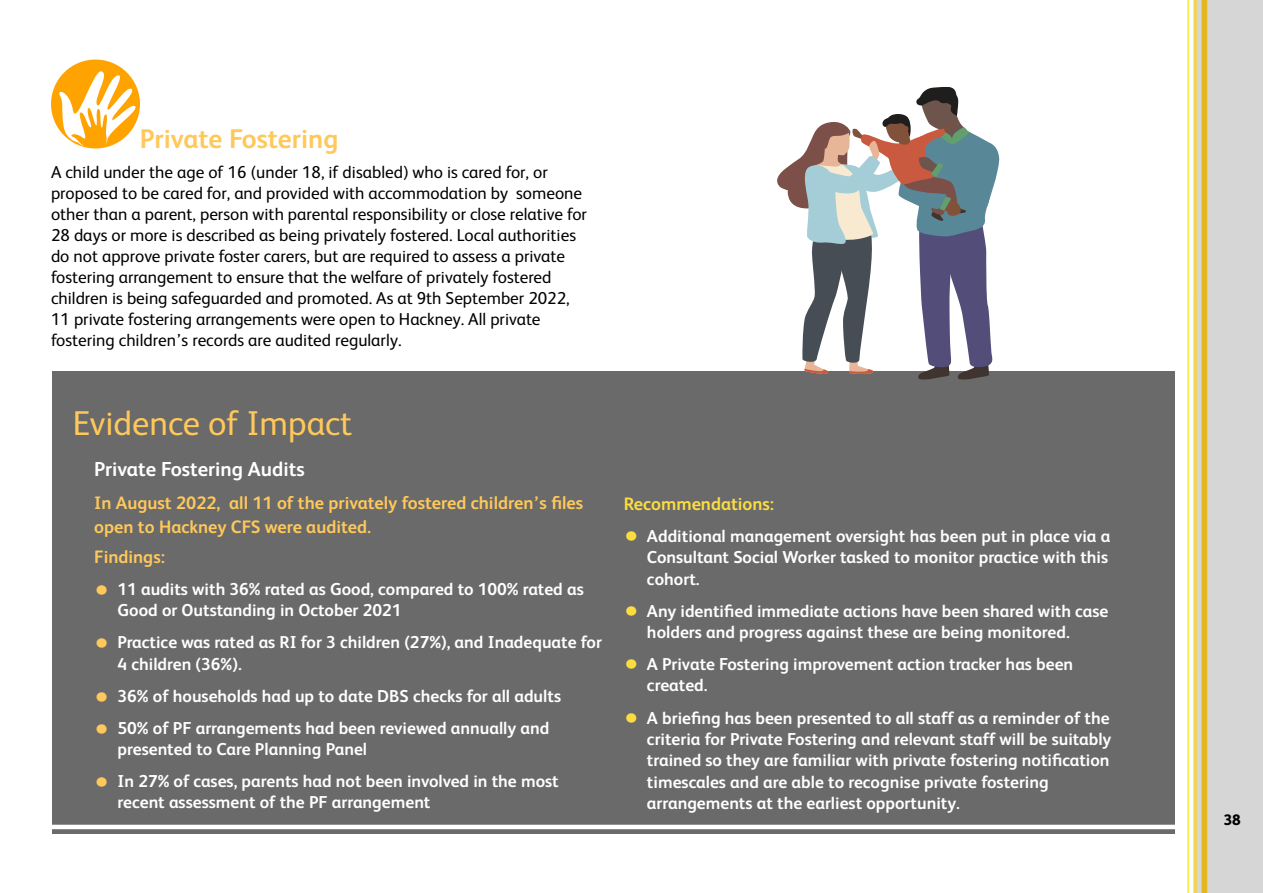
<style>
.page{position:relative;width:1263px;height:893px;background:#fff}
.page>*{position:absolute;margin:0;border:0;box-sizing:border-box;transform-origin:0 0}
.t1{font:34.5px "FS Albert";color:#ffc85a}
.t2{font:700 27px "FS Albert";color:#ffc85a}
.t3{font:700 20.25px "FS Albert";color:#fff}
.t4{font:700 18px/24px "FS Albert";color:#ffc85a}
.t5{font:700 18px "FS Albert";color:#fbdd40}
.t6{font:700 17.25px/21.3px "FS Albert";color:#fff}
.t7{font:17.25px/21px "FS Albert";color:#000}
.t8{font:800 15.15px "FS Albert";color:#000}
.s1{font-weight:400;font-size:30px;color:#ffc85a}
.s2{font-weight:400;font-size:30px;color:#fbdd40}
</style>
<div class="page">
<div style="left:1196px;top:0;width:67px;height:893px;background:#d6d6d6"></div>
<svg style="left:1187px;top:0;width:21px;height:893px"></svg>
<div style="left:51px;top:60px;width:89px;height:88px;background:#ffa300;border-radius:50%"></div>
<svg style="left:56px;top:69px;width:84px;height:77px"></svg>
<div style="left:52px;top:371px;width:1122px;height:462px;background:#6a6a6a"></div>
<hr style="left:40px;top:825px;width:1145px;height:4px;background:#fff">
<svg style="left:777px;top:87px;width:223px;height:293px"></svg>
<h2 class="t2" style="left:140px;top:121px;width:200px">Private Fostering</h2>
<p class="t7" style="left:51px;top:161px;width:537px">A child under the age of 16 (under 18, if disabled) who is cared for, or proposed to be cared for, and provided with accommodation by someone other than a parent, person with parental responsibility or close relative for 28 days or more is described as being privately fostered. Local authorities do not approve private foster carers, but are required to assess a private fostering arrangement to ensure that the welfare of privately fostered children is being safeguarded and promoted. As at 9th September 2022, 11 private fostering arrangements were open to Hackney. All private fostering children’s records are audited regularly.</p>
<h1 class="t1" style="left:73px;top:400px;width:281px">Evidence of Impact</h1>
<p class="t3" style="left:94px;top:455px;width:212px">Private Fostering Audits</p>
<p class="t4" style="left:94px;top:490px;width:490px">In August 2022, all 11 of the privately fostered children’s files open to Hackney CFS were audited.</p>
<p class="t4" style="left:94px;top:544px;width:72px">Findings:</p>
<p class="t6" style="left:118px;top:578px;width:468px;text-indent:-23px"><span class="s1">•</span> 11 audits with 36% rated as Good, compared to 100% rated as<br>Good or Outstanding in October 2021</p>
<p class="t6" style="left:118px;top:631px;width:486px;text-indent:-23px"><span class="s1">•</span> Practice was rated as RI for 3 children (27%), and Inadequate for<br>4 children (36%).</p>
<p class="t6" style="left:94px;top:684px;width:468px"><span class="s1">•</span> 36% of households had up to date DBS checks for all adults</p>
<p class="t6" style="left:118px;top:716px;width:433px;text-indent:-23px"><span class="s1">•</span> 50% of PF arrangements had been reviewed annually and presented to Care Planning Panel</p>
<p class="t6" style="left:118px;top:770px;width:443px;text-indent:-23px"><span class="s1">•</span> In 27% of cases, parents had not been involved in the most recent assessment of the PF arrangement</p>
<p class="t5" style="left:624px;top:492px;width:152px">Recommendations:</p>
<p class="t6" style="left:647px;top:525px;width:465px;text-indent:-23px"><span class="s2">•</span> Additional management oversight has been put in place via a<br>Consultant Social Worker tasked to monitor practice with this cohort.</p>
<p class="t6" style="left:647px;top:599px;width:463px;text-indent:-23px"><span class="s2">•</span> Any identified immediate actions have been shared with case holders and progress against these are being monitored.</p>
<p class="t6" style="left:647px;top:653px;width:428px;text-indent:-23px"><span class="s2">•</span> A Private Fostering improvement action tracker has been created.</p>
<p class="t6" style="left:647px;top:706px;width:466px;text-indent:-23px"><span class="s2">•</span> A briefing has been presented to all staff as a reminder of the criteria for Private Fostering and relevant staff will be suitably trained so they are familiar with private fostering notification timescales and are able to recognise private fostering arrangements at the earliest opportunity.</p>
<p class="t8" style="left:1224px;top:809px;width:19px">38</p>
</div>
